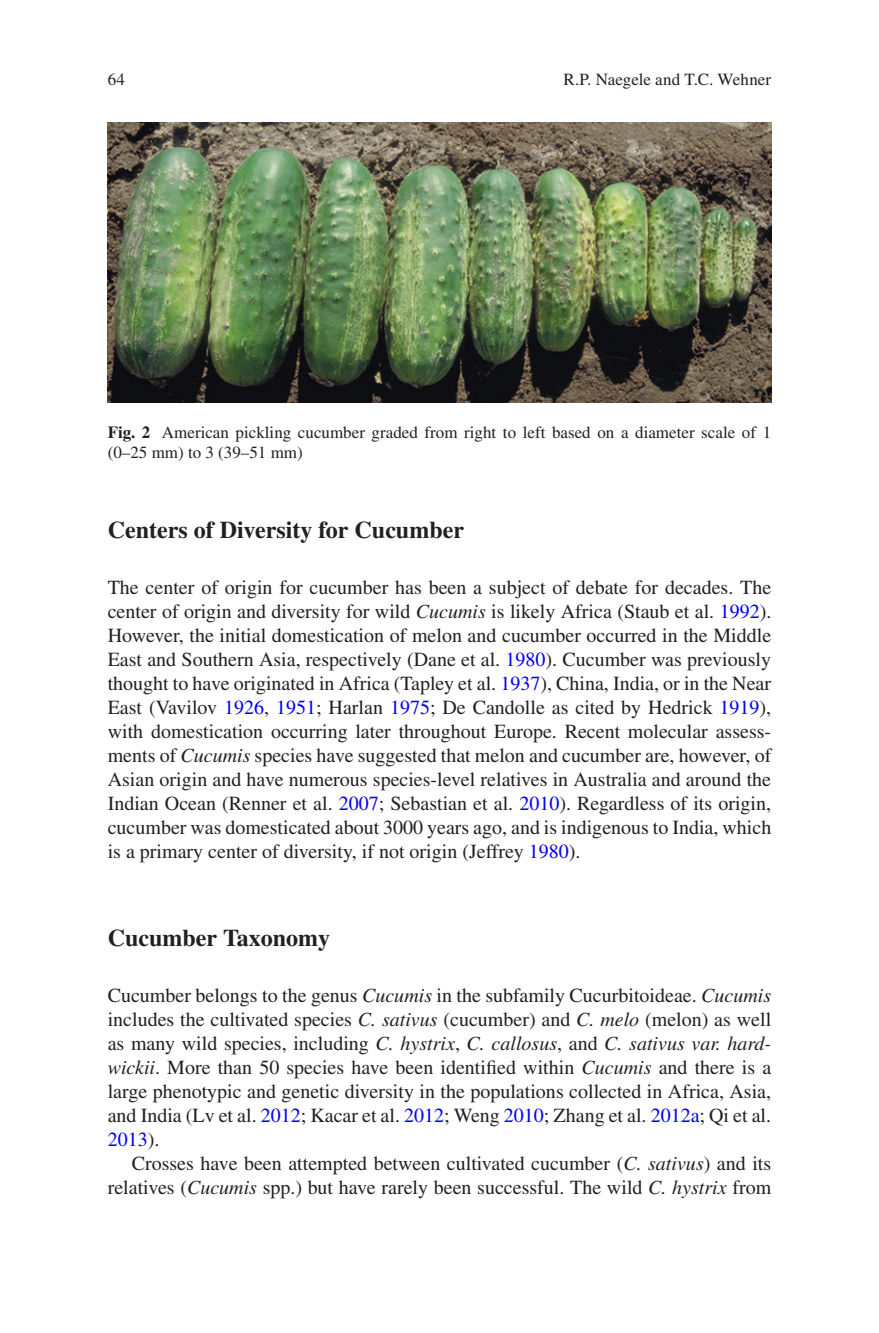
<style>
.page{position:relative;width:879px;height:1333px;background:#fff}
.page>*{position:absolute;margin:0;border:0;box-sizing:border-box;transform-origin:0 0}
.t1{font:700 24px "Xcmwqc Times";color:#231f20}
.t2{font:20px/24px "Htsmqw Times";color:#231f20;text-align:justify}
.t3{font:italic 20px "Jxkdxm Times";color:#231f20}
.t4{font:17px/20px "Htsmqw Times";color:#231f20}
.t5{font:17px "Jgncqt Times";color:#231f20}
.s1{font-family:"Xcmwqc Times";font-weight:700}
.s2{font-family:"Jxkdxm Times";font-style:italic}
.s3{color:#0000fa}
.s4{font-family:"Htsmqw Times";font-style:normal}
</style>
<div class="page">
<img style="left:108px;top:122px;width:663px;height:280px">
<p class="t4" style="left:108px;top:69px;width:19px">64</p>
<p class="t5" style="left:563px;top:70px;width:209px">R.P. Naegele and T.C. Wehner</p>
<p class="t4" style="left:108px;top:422px;width:665px"><span class="s1">Fig. 2</span> American pickling cucumber graded from right to left based on a diameter scale of 1 (0–25 mm) to 3 (39–51 mm)</p>
<p class="t1" style="left:108px;top:515px;width:358px">Centers of Diversity for Cucumber</p>
<p class="t2" style="left:108px;top:575px;width:665px">The center of origin for cucumber has been a subject of debate for decades. The center of origin and diversity for wild <span class="s2">Cucumis</span> is likely Africa (Staub et al. <span class="s3">1992</span>).<br>However, the initial domestication of melon and cucumber occurred in the Middle East and Southern Asia, respectively (Dane et al. <span class="s3">1980</span>). Cucumber was previously thought to have originated in Africa (Tapley et al. <span class="s3">1937</span>), China, India, or in the Near East (Vavilov <span class="s3">1926</span>, <span class="s3">1951</span>; Harlan <span class="s3">1975</span>; De Candolle as cited by Hedrick <span class="s3">1919</span>), with domestication occurring later throughout Europe. Recent molecular assess&shy;ments of <span class="s2">Cucumis</span> species have suggested that melon and cucumber are, however, of Asian origin and have numerous species-level relatives in Australia and around the Indian Ocean (Renner et al. <span class="s3">2007</span>; Sebastian et al. <span class="s3">2010</span>). Regardless of its origin, cucumber was domesticated about 3000 years ago, and is indigenous to India, which is a primary center of diversity, if not origin (Jeffrey <span class="s3">1980</span>).</p>
<p class="t1" style="left:108px;top:923px;width:224px">Cucumber Taxonomy</p>
<p class="t2" style="left:108px;top:983px;width:665px">Cucumber belongs to the genus <span class="s2">Cucumis</span> in the subfamily Cucurbitoideae. <span class="s2">Cucumis </span>includes the cultivated species <span class="s2">C. sativus</span> (cucumber) and <span class="s2">C. melo</span> (melon) as well</p>
<p class="t3" style="left:108px;top:1032px;width:665px"><span class="s4">as many wild species, including</span> C. hystrix<span class="s4">,</span> C. callosus<span class="s4">, and</span> C. sativus var. hard-</p>
<p class="t2" style="left:108px;top:1055px;width:665px"><span class="s2">wickii</span>. More than 50 species have been identified within <span class="s2">Cucumis</span> and there is a large phenotypic and genetic diversity in the populations collected in Africa, Asia, and India (Lv et al. <span class="s3">2012</span>; Kacar et al. <span class="s3">2012</span>; Weng <span class="s3">2010</span>; Zhang et al. <span class="s3">2012a</span>; Qi et al.<br><span class="s3">2013</span>).</p>
<p class="t2" style="left:108px;top:1151px;width:665px;text-align:right">Crosses have been attempted between cultivated cucumber (<span class="s2">C. sativus</span>) and its relatives (<span class="s2">Cucumis</span> spp.) but have rarely been successful. The wild <span class="s2">C. hystrix</span> from</p>
</div>
